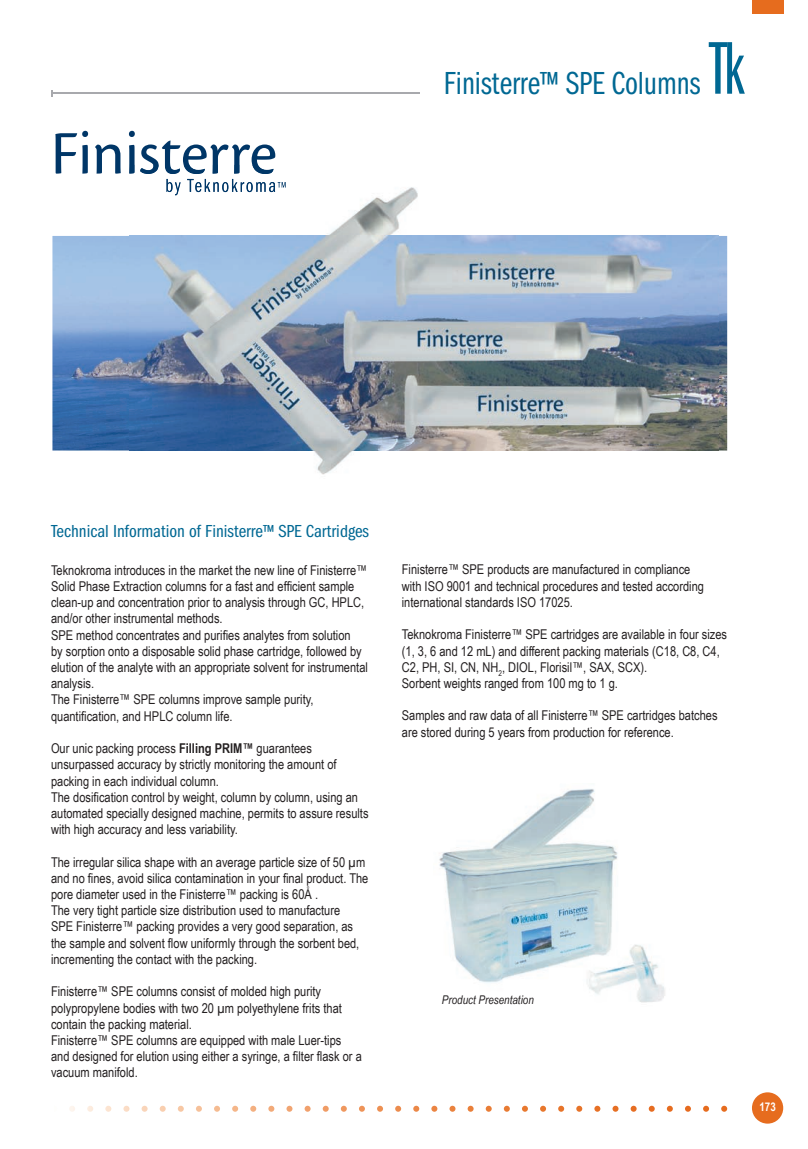
<style>
.page{position:relative;width:808px;height:1149px;background:#fff}
.page>*{position:absolute;margin:0;border:0;box-sizing:border-box;transform-origin:0 0}
.t1{font:33px "Franklin Gothic Book Cmpr";color:#006893}
.t2{font:18px "Franklin Gothic Book Cmpr";color:#006893;scale:1.1 1}
.t3{font:13.5px/16.2px "Arial Narrow";color:#231f20}
.t4{font:italic 12px "Arial Narrow";color:#231f20}
.t5{font:700 12px "Arial Narrow";color:#fff}
.s1{font-weight:700}
</style>
<div class="page">
<svg style="left:709px;top:42px;width:36px;height:52px"></svg>
<svg style="left:69px;top:1105px;width:658px;height:6px"></svg>
<div style="left:752px;top:0;width:31px;height:14px;background:#e66c1e"></div>
<div style="left:752px;top:1091px;width:31px;height:32px;background:#e66c1e;border-radius:50%"></div>
<svg style="left:55px;top:131px;width:33px;height:42px"></svg>
<svg style="left:95px;top:144px;width:26px;height:29px"></svg>
<img style="left:52px;top:236px;width:675px;height:214px">
<img style="left:130px;top:187px;width:589px;height:288px">
<svg style="left:129px;top:131px;width:157px;height:64px"></svg>
<img style="left:439px;top:789px;width:226px;height:214px">
<hr style="left:52px;top:92px;width:368px;height:2px;background:#a8a9ad">
<h1 class="t1" style="left:444px;top:65px;width:258px">Finisterre™ SPE Columns</h1>
<h2 class="t2" style="left:51px;top:521px;width:291px">Technical Information of Finisterre™ SPE Cartridges</h2>
<p class="t3" style="left:51px;top:561px;width:318px">Teknokroma introduces in the market the new line of Finisterre™ Solid Phase Extraction columns for a fast and efficient sample clean-up and concentration prior to analysis through GC, HPLC, and/or other instrumental methods.<br>SPE method concentrates and purifies analytes from solution<br>by sorption onto a disposable solid phase cartridge, followed by elution of the analyte with an appropriate solvent for instrumental analysis.<br>The Finisterre™ SPE columns improve sample purity, quantification, and HPLC column life.</p>
<p class="t3" style="left:51px;top:739px;width:319px">Our unic packing process <span class="s1">Filling PRIM™</span> guarantees unsurpassed accuracy by strictly monitoring the amount of packing in each individual column.<br>The dosification control by weight, column by column, using an automated specially designed machine, permits to assure results with high accuracy and less variability.</p>
<p class="t3" style="left:51px;top:853px;width:319px">The irregular silica shape with an average particle size of 50 µm and no fines, avoid silica contamination in your final product. The pore diameter used in the Finisterre™ packing is 60Å .<br>The very tight particle size distribution used to manufacture<br>SPE Finisterre™ packing provides a very good separation, as the sample and solvent flow uniformly through the sorbent bed, incrementing the contact with the packing.</p>
<p class="t3" style="left:51px;top:982px;width:312px">Finisterre™ SPE columns consist of molded high purity polypropylene bodies with two 20 µm polyethylene frits that contain the packing material.<br>Finisterre™ SPE columns are equipped with male Luer-tips and designed for elution using either a syringe, a filter flask or a vacuum manifold.</p>
<p class="t3" style="left:402px;top:561px;width:304px">Finisterre™ SPE products are manufactured in compliance with ISO 9001 and technical procedures and tested according international standards ISO 17025.</p>
<p class="t3" style="left:402px;top:625px;width:327px">Teknokroma Finisterre™ SPE cartridges are available in four sizes (1, 3, 6 and 12 mL) and different packing materials (C18, C8, C4, C2, PH, SI, CN, NH<sub>2</sub>, DIOL, Florisil™, SAX, SCX).<br>Sorbent weights ranged from 100 mg to 1 g.</p>
<p class="t3" style="left:402px;top:706px;width:317px">Samples and raw data of all Finisterre™ SPE cartridges batches are stored during 5 years from production for reference.</p>
<p class="t4" style="left:442px;top:990px;width:93px">Product Presentation</p>
<p class="t5" style="left:759px;top:1097px;width:18px">173</p>
</div>
